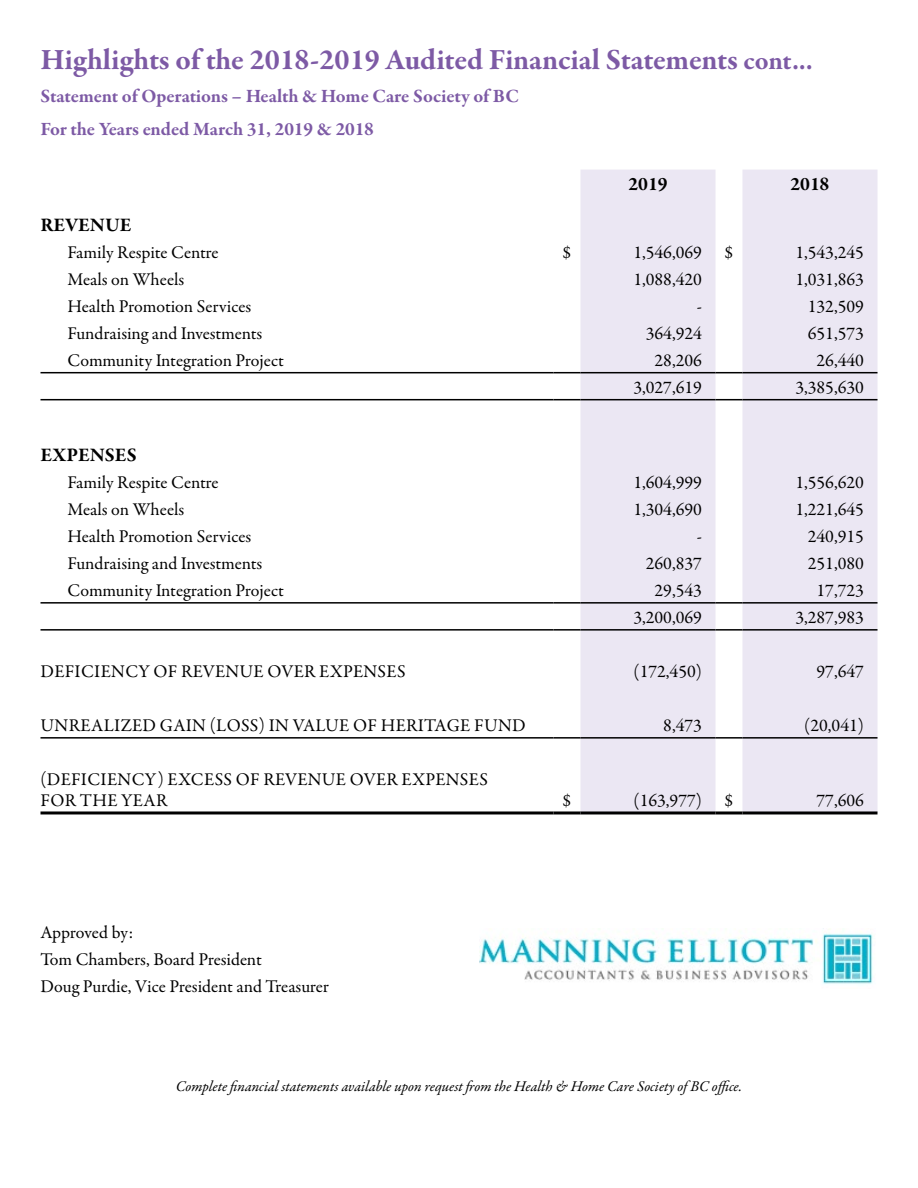
<style>
.page{position:relative;width:918px;height:1188px;background:#fff}
.page>*{position:absolute;margin:0;border:0;box-sizing:border-box;transform-origin:0 0}
.t1{font:700 30px "Garamond Premr Pro";letter-spacing:-.005em;color:#7d5aa5}
.t2{font:700 19.5px "Garamond Premr Pro";color:#000}
.t3{font:700 19.2px/33.8px "Garamond Premr Pro";color:#7d5aa5}
.t4{font:18px/27px "Garamond Premr Pro";color:#000}
.t5{font:18px/21.6px "Garamond Premr Pro";letter-spacing:.02em;color:#000}
.t6{font:italic 15px "Garamond Premr Pro";letter-spacing:-.005em;color:#000}
.s1{font-size:27px}
</style>
<div class="page">
<svg style="left:580px;top:170px;width:298px;height:641px;background:#ece8f3"></svg>
<hr style="left:40px;top:399px;width:514px;height:1px;background:#000">
<svg style="left:554px;top:399px;width:26px;height:1px"></svg>
<hr style="left:580px;top:399px;width:136px;height:1px;background:#000">
<svg style="left:716px;top:399px;width:26px;height:1px"></svg>
<hr style="left:742px;top:399px;width:136px;height:1px;background:#000">
<hr style="left:40px;top:602px;width:514px;height:2px;background:#000">
<hr style="left:554px;top:602px;width:26px;height:2px;background:#000">
<hr style="left:580px;top:602px;width:136px;height:2px;background:#000">
<hr style="left:716px;top:602px;width:26px;height:2px;background:#000">
<hr style="left:742px;top:602px;width:136px;height:2px;background:#000">
<hr style="left:40px;top:629px;width:514px;height:2px;background:#000">
<hr style="left:554px;top:629px;width:26px;height:2px;background:#000">
<hr style="left:580px;top:629px;width:136px;height:2px;background:#000">
<hr style="left:716px;top:629px;width:26px;height:2px;background:#000">
<hr style="left:742px;top:629px;width:136px;height:2px;background:#000">
<hr style="left:40px;top:737px;width:514px;height:2px;background:#000">
<hr style="left:554px;top:737px;width:26px;height:2px;background:#000">
<hr style="left:580px;top:737px;width:136px;height:2px;background:#000">
<hr style="left:716px;top:737px;width:26px;height:2px;background:#000">
<hr style="left:742px;top:737px;width:136px;height:2px;background:#000">
<hr style="left:40px;top:811px;width:514px;height:3px;background:#000">
<hr style="left:554px;top:811px;width:26px;height:3px;background:#000">
<hr style="left:580px;top:811px;width:136px;height:3px;background:#000">
<hr style="left:716px;top:811px;width:26px;height:3px;background:#000">
<hr style="left:742px;top:811px;width:136px;height:3px;background:#000">
<svg style="left:554px;top:372px;width:26px;height:1px"></svg>
<hr style="left:580px;top:372px;width:136px;height:1px;background:#000">
<svg style="left:716px;top:372px;width:26px;height:1px"></svg>
<hr style="left:742px;top:372px;width:136px;height:1px;background:#000">
<hr style="left:40px;top:372px;width:514px;height:1px;background:#000">
<img style="left:480px;top:928px;width:393px;height:57px">
<h1 class="t1" style="left:40px;top:41px;width:774px">Highlights of the 2018-2019 Audited Financial Statements <span class="s1">cont...</span></h1>
<p class="t3" style="left:40px;top:79px;width:480px">Statement of Operations – Health &amp; Home Care Society of BC<br>For the Years ended March 31, 2019 &amp; 2018</p>
<p class="t2" style="left:628px;top:172px;width:41px">2019</p>
<p class="t2" style="left:790px;top:172px;width:41px">2018</p>
<p class="t2" style="left:40px;top:213px;width:92px">REVENUE</p>
<p class="t4" style="left:68px;top:239px;width:153px">Family Respite Centre</p>
<p class="t4" style="left:563px;top:239px;width:10px">$</p>
<p class="t4" style="left:633px;top:239px;width:70px">1,546,069</p>
<p class="t4" style="left:725px;top:239px;width:10px">$</p>
<p class="t4" style="left:795px;top:239px;width:70px">1,543,245</p>
<p class="t4" style="left:68px;top:266px;width:118px">Meals on Wheels</p>
<p class="t4" style="left:633px;top:266px;width:70px">1,088,420</p>
<p class="t4" style="left:795px;top:266px;width:70px">1,031,863</p>
<p class="t4" style="left:68px;top:293px;width:185px">Health Promotion Services</p>
<p class="t4" style="left:697px;top:293px;width:7px">-</p>
<p class="t4" style="left:808px;top:293px;width:58px">132,509</p>
<p class="t4" style="left:68px;top:320px;width:196px">Fundraising and Investments</p>
<p class="t4" style="left:646px;top:320px;width:58px">364,924</p>
<p class="t4" style="left:808px;top:320px;width:58px">651,573</p>
<p class="t4" style="left:68px;top:347px;width:218px">Community Integration Project</p>
<p class="t4" style="left:655px;top:347px;width:49px">28,206</p>
<p class="t4" style="left:817px;top:347px;width:49px">26,440</p>
<p class="t4" style="left:633px;top:374px;width:70px">3,027,619</p>
<p class="t4" style="left:795px;top:374px;width:70px">3,385,630</p>
<p class="t2" style="left:40px;top:443px;width:98px">EXPENSES</p>
<p class="t4" style="left:68px;top:469px;width:153px">Family Respite Centre</p>
<p class="t4" style="left:633px;top:469px;width:70px">1,604,999</p>
<p class="t4" style="left:795px;top:469px;width:70px">1,556,620</p>
<p class="t4" style="left:68px;top:496px;width:118px">Meals on Wheels</p>
<p class="t4" style="left:633px;top:496px;width:70px">1,304,690</p>
<p class="t4" style="left:795px;top:496px;width:70px">1,221,645</p>
<p class="t4" style="left:68px;top:523px;width:185px">Health Promotion Services</p>
<p class="t4" style="left:697px;top:523px;width:7px">-</p>
<p class="t4" style="left:808px;top:523px;width:58px">240,915</p>
<p class="t4" style="left:68px;top:550px;width:196px">Fundraising and Investments</p>
<p class="t4" style="left:646px;top:550px;width:58px">260,837</p>
<p class="t4" style="left:808px;top:550px;width:58px">251,080</p>
<p class="t4" style="left:68px;top:577px;width:218px">Community Integration Project</p>
<p class="t4" style="left:655px;top:577px;width:49px">29,543</p>
<p class="t4" style="left:817px;top:577px;width:49px">17,723</p>
<p class="t4" style="left:633px;top:604px;width:70px">3,200,069</p>
<p class="t4" style="left:795px;top:604px;width:70px">3,287,983</p>
<p class="t5" style="left:41px;top:661px;width:366px">DEFICIENCY OF REVENUE OVER EXPENSES</p>
<p class="t4" style="left:634px;top:658px;width:70px">(172,450)</p>
<p class="t4" style="left:817px;top:658px;width:49px">97,647</p>
<p class="t5" style="left:41px;top:715px;width:487px">UNREALIZED GAIN (LOSS) IN VALUE OF HERITAGE FUND</p>
<p class="t4" style="left:663px;top:712px;width:40px">8,473</p>
<p class="t4" style="left:804px;top:712px;width:61px">(20,041)</p>
<p class="t5" style="left:41px;top:769px;width:449px">(DEFICIENCY) EXCESS OF REVENUE OVER EXPENSES<br>FOR THE YEAR</p>
<p class="t4" style="left:563px;top:787px;width:10px">$</p>
<p class="t4" style="left:634px;top:787px;width:70px">(163,977)</p>
<p class="t4" style="left:725px;top:787px;width:10px">$</p>
<p class="t4" style="left:817px;top:787px;width:49px">77,606</p>
<p class="t4" style="left:40px;top:919px;width:290px">Approved by:<br>Tom Chambers, Board President<br>Doug Purdie, Vice President and Treasurer</p>
<p class="t6" style="left:176px;top:1077px;width:568px">Complete financial statements available upon request from the Health &amp; Home Care Society of BC office.</p>
</div>
